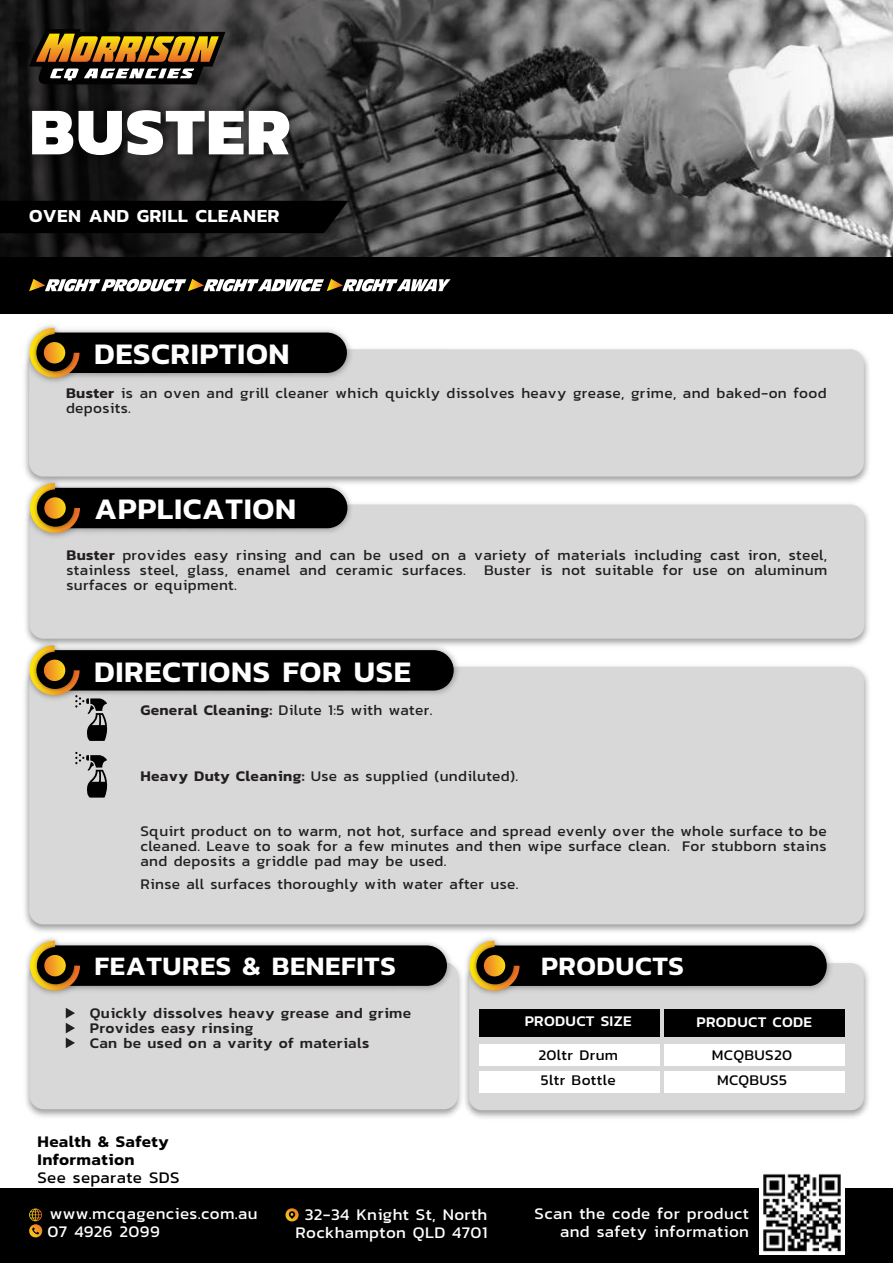
<style>
.page{position:relative;width:893px;height:1263px;background:#fff}
.page>*{position:absolute;margin:0;border:0;box-sizing:border-box;transform-origin:0 0}
.t1{font:800 67.5px "Kanit";letter-spacing:.02em;color:#fff}
.t2{font:600 30.3px "Kanit";letter-spacing:.02em;color:#fff}
.t3{font:600 27px "Kanit";letter-spacing:.02em;color:#fff}
.t4{font:600 18.75px "Kanit";letter-spacing:.02em;color:#fff}
.t5{font:16.5px/18px "Kanit";letter-spacing:.02em;color:#fff;text-align:center}
.t6{font:600 16.5px/18px "Kanit";letter-spacing:.02em;color:#000}
.t7{font:16.5px "Kanit";letter-spacing:.02em;color:#000}
.t8{font:15px/15px "Kanit";letter-spacing:.02em;color:#231f20;text-align:justify}
.t9{font:500 15px/15px "Kanit";letter-spacing:.02em;color:#231f20}
.t10{font:15px/25px "Kanit";letter-spacing:.02em;color:#000}
.t11{font:500 15px "Kanit";letter-spacing:.02em;color:#fff}
.s1{font-weight:600}
</style>
<div class="page">
<div style="left:0;top:1188px;width:893px;height:75px;background:#000"></div>
<svg style="left:29px;top:1208px;width:13px;height:30px"></svg>
<svg style="left:285px;top:1208px;width:14px;height:14px"></svg>
<img style="left:467px;top:1000px;width:402px;height:118px">
<div style="left:469px;top:963px;width:395px;height:147px;background:#d8d8d8;border-radius:13px"></div>
<img style="left:467px;top:938px;width:42px;height:62px">
<svg style="left:470px;top:941px;width:53px;height:50px"></svg>
<img style="left:472px;top:942px;width:46px;height:47px">
<img style="left:523px;top:942px;width:346px;height:84px">
<img style="left:474px;top:946px;width:40px;height:39px">
<svg style="left:484px;top:955px;width:21px;height:21px"></svg>
<div style="left:480px;top:1009px;width:180px;height:28px;background:#000"></div>
<div style="left:480px;top:1044px;width:180px;height:21px;background:#fff"></div>
<div style="left:480px;top:1071px;width:180px;height:21px;background:#fff"></div>
<div style="left:664px;top:1009px;width:180px;height:28px;background:#000"></div>
<div style="left:664px;top:1044px;width:180px;height:21px;background:#fff"></div>
<div style="left:664px;top:1071px;width:180px;height:21px;background:#fff"></div>
<img style="left:26px;top:961px;width:441px;height:156px">
<div style="left:30px;top:962px;width:428px;height:147px;background:#d8d8d8;border-radius:14px"></div>
<img style="left:447px;top:954px;width:9px;height:25px">
<img style="left:26px;top:938px;width:44px;height:62px">
<img style="left:32px;top:942px;width:44px;height:47px">
<img style="left:76px;top:942px;width:370px;height:49px">
<img style="left:35px;top:946px;width:40px;height:39px">
<svg style="left:44px;top:955px;width:22px;height:21px"></svg>
<img style="left:24px;top:666px;width:845px;height:266px">
<div style="left:29px;top:667px;width:835px;height:257px;background:#d8d8d8;border-radius:14px"></div>
<img style="left:24px;top:657px;width:6px;height:48px">
<img style="left:26px;top:504px;width:843px;height:142px">
<div style="left:30px;top:505px;width:834px;height:134px;background:#d8d8d8;border-radius:14px"></div>
<img style="left:26px;top:495px;width:46px;height:47px">
<img style="left:32px;top:489px;width:44px;height:42px">
<img style="left:76px;top:489px;width:370px;height:44px">
<img style="left:35px;top:489px;width:40px;height:39px">
<svg style="left:44px;top:497px;width:22px;height:22px"></svg>
<img style="left:24px;top:349px;width:845px;height:140px">
<div style="left:29px;top:349px;width:835px;height:127px;background:#d8d8d8;border-radius:14px"></div>
<img style="left:24px;top:325px;width:46px;height:62px">
<img style="left:32px;top:330px;width:44px;height:46px">
<img style="left:76px;top:329px;width:276px;height:49px">
<img style="left:35px;top:333px;width:40px;height:40px">
<svg style="left:44px;top:342px;width:21px;height:21px"></svg>
<svg style="left:0;top:0;width:893px;height:256px;background:#767676"></svg>
<svg style="left:29px;top:29px;width:196px;height:49px;background:#785c28"></svg>
<div style="left:0;top:257px;width:893px;height:57px;background:#000"></div>
<svg style="left:29px;top:279px;width:422px;height:13px"></svg>
<svg style="left:0;top:201px;width:11px;height:32px"></svg>
<img style="left:11px;top:78px;width:502px;height:179px">
<img style="left:759px;top:1173px;width:85px;height:81px">
<svg style="left:66px;top:1008px;width:9px;height:40px"></svg>
<svg style="left:30px;top:645px;width:424px;height:96px"></svg>
<svg style="left:75px;top:752px;width:32px;height:45px"></svg>
<h1 class="t1" style="left:29px;top:78px;width:263px">BUSTER</h1>
<p class="t4" style="left:29px;top:201px;width:252px">OVEN AND GRILL CLEANER</p>
<h2 class="t2" style="left:94px;top:331px;width:197px">DESCRIPTION</h2>
<p class="t8" style="left:66px;top:385px;width:762px"><span class="s1">Buster</span> is an oven and grill cleaner which quickly dissolves heavy grease, grime, and baked-on food deposits.</p>
<h2 class="t2" style="left:95px;top:486px;width:203px">APPLICATION</h2>
<p class="t8" style="left:67px;top:547px;width:762px"><span class="s1">Buster</span> provides easy rinsing and can be used on a variety of materials including cast iron, steel, stainless steel, glass, enamel and ceramic surfaces. Buster is not suitable for use on aluminum surfaces or equipment.</p>
<h2 class="t2" style="left:94px;top:648px;width:318px">DIRECTIONS FOR USE</h2>
<p class="t8" style="left:140px;top:702px;width:293px"><span class="s1">General Cleaning:</span> Dilute 1:5 with water.</p>
<p class="t8" style="left:140px;top:768px;width:379px"><span class="s1">Heavy Duty Cleaning:</span> Use as supplied (undiluted).</p>
<p class="t8" style="left:140px;top:823px;width:688px">Squirt product on to warm, not hot, surface and spread evenly over the whole surface to be cleaned. Leave to soak for a few minutes and then wipe surface clean. For stubborn stains and deposits a griddle pad may be used.</p>
<p class="t8" style="left:140px;top:876px;width:380px">Rinse all surfaces thoroughly with water after use.</p>
<h3 class="t3" style="left:95px;top:945px;width:303px">FEATURES &amp; BENEFITS</h3>
<p class="t9" style="left:90px;top:1005px;width:323px;text-indent:-23px">• Quickly dissolves heavy grease and grime<br>Provides easy rinsing<br>Can be used on a varity of materials</p>
<p class="t6" style="left:38px;top:1132px;width:133px">Health &amp; Safety<br>Information</p>
<p class="t7" style="left:38px;top:1165px;width:143px">See separate SDS</p>
<h3 class="t3" style="left:541px;top:945px;width:144px">PRODUCTS</h3>
<p class="t11" style="left:525px;top:1010px;width:108px">PRODUCT SIZE</p>
<p class="t11" style="left:696px;top:1011px;width:117px">PRODUCT CODE</p>
<p class="t10" style="left:538px;top:1042px;width:81px">20ltr Drum<br>5ltr Bottle</p>
<p class="t10" style="left:712px;top:1042px;width:82px;text-align:center">MCQBUS20<br>MCQBUS5</p>
<p class="t5" style="left:50px;top:1204px;width:209px">www.mcqagencies.com.au</p>
<p class="t5" style="left:48px;top:1222px;width:114px">07 4926 2099</p>
<p class="t5" style="left:295px;top:1205px;width:193px">32-34 Knight St, North<br>Rockhampton QLD 4701</p>
<p class="t5" style="left:535px;top:1204px;width:216px;text-align:right">Scan the code for product and safety information</p>
</div>
